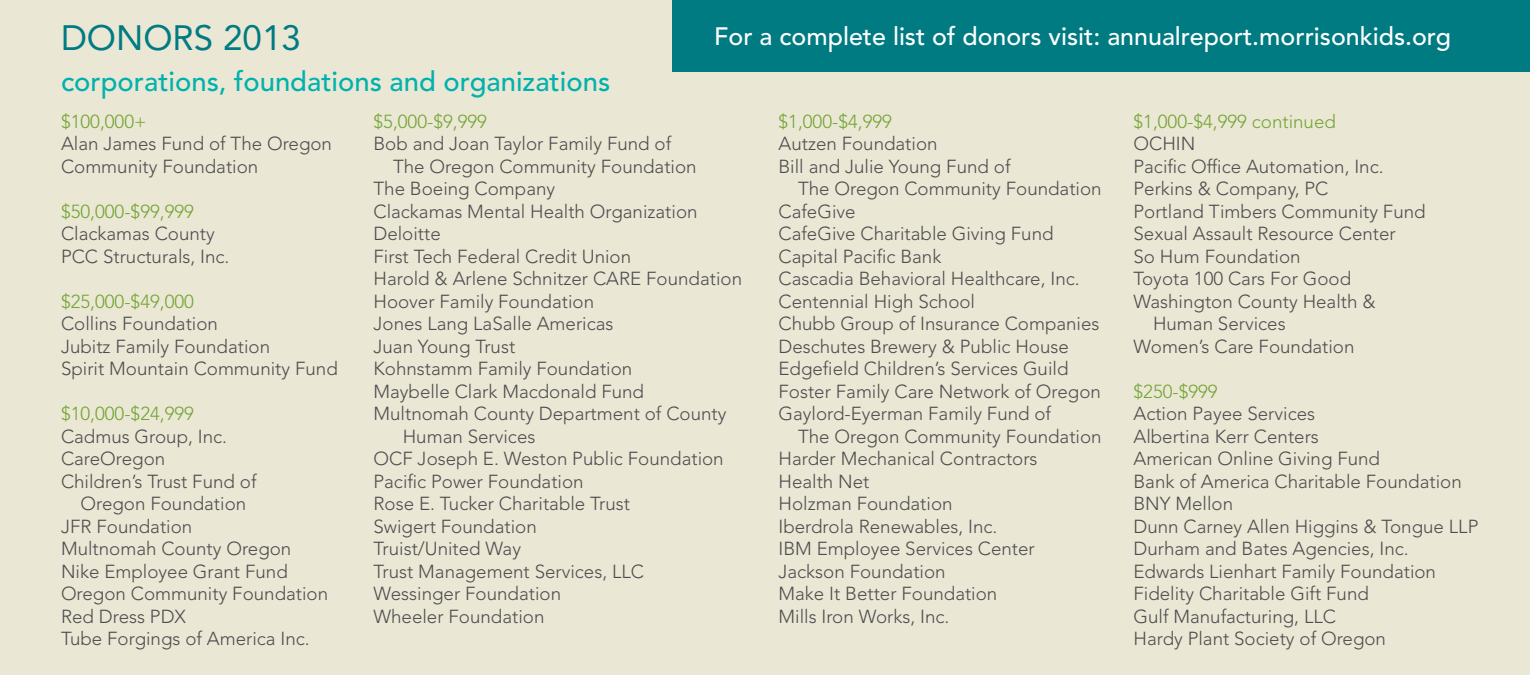
<style>
.page{position:relative;width:1530px;height:675px;background:#ebe7d5}
.page>*{position:absolute;margin:0;border:0;box-sizing:border-box;transform-origin:0 0}
.t1{font:35px "Avenir LT Std";color:#007b82}
.t2{font:500 27.5px "Avenir LT Std";color:#00b2ad}
.t3{font:500 25px "Avenir LT Std";color:#fff}
.t4{font:300 18.75px/22.5px "Avenir LT Std";color:#4d4d4f}
.t5{font:300 18.75px "Avenir LT Std";color:#73a534}
</style>
<div class="page">
<div style="left:672px;top:0;width:858px;height:72px;background:#007b82"></div>
<h1 class="t1" style="left:61px;top:18px;width:241px">DONORS 2013</h1>
<h3 class="t3" style="left:714px;top:22px;width:738px">For a complete list of donors visit: annualreport.morrisonkids.org</h3>
<h2 class="t2" style="left:61px;top:65px;width:551px">corporations, foundations and organizations</h2>
<p class="t5" style="left:61px;top:110px;width:87px">$100,000+</p>
<p class="t4" style="left:61px;top:133px;width:273px">Alan James Fund of The Oregon<br>Community Foundation</p>
<p class="t5" style="left:61px;top:200px;width:134px">$50,000-$99,999</p>
<p class="t4" style="left:61px;top:223px;width:170px">Clackamas County<br>PCC Structurals, Inc.</p>
<p class="t5" style="left:61px;top:290px;width:134px">$25,000-$49,000</p>
<p class="t4" style="left:61px;top:313px;width:278px">Collins Foundation<br>Jubitz Family Foundation<br>Spirit Mountain Community Fund</p>
<p class="t5" style="left:61px;top:403px;width:134px">$10,000-$24,999</p>
<p class="t4" style="left:61px;top:425px;width:168px">Cadmus Group, Inc.</p>
<p class="t4" style="left:61px;top:448px;width:106px">CareOregon</p>
<p class="t4" style="left:61px;top:470px;width:197px">Children’s Trust Fund of</p>
<p class="t4" style="left:81px;top:493px;width:167px">Oregon Foundation</p>
<p class="t4" style="left:61px;top:515px;width:133px">JFR Foundation</p>
<p class="t4" style="left:61px;top:538px;width:232px">Multnomah County Oregon</p>
<p class="t4" style="left:61px;top:560px;width:228px">Nike Employee Grant Fund</p>
<p class="t4" style="left:61px;top:583px;width:269px">Oregon Community Foundation</p>
<p class="t4" style="left:61px;top:605px;width:127px">Red Dress PDX</p>
<p class="t4" style="left:61px;top:628px;width:250px">Tube Forgings of America Inc.</p>
<p class="t5" style="left:374px;top:110px;width:115px">$5,000-$9,999</p>
<p class="t4" style="left:374px;top:133px;width:299px">Bob and Joan Taylor Family Fund of</p>
<p class="t4" style="left:393px;top:155px;width:305px">The Oregon Community Foundation</p>
<p class="t4" style="left:374px;top:178px;width:183px">The Boeing Company</p>
<p class="t4" style="left:374px;top:200px;width:326px">Clackamas Mental Health Organization</p>
<p class="t4" style="left:374px;top:223px;width:69px">Deloitte</p>
<p class="t4" style="left:374px;top:245px;width:259px">First Tech Federal Credit Union</p>
<p class="t4" style="left:374px;top:268px;width:370px">Harold &amp; Arlene Schnitzer CARE Foundation</p>
<p class="t4" style="left:374px;top:290px;width:222px">Hoover Family Foundation</p>
<p class="t4" style="left:374px;top:313px;width:242px">Jones Lang LaSalle Americas</p>
<p class="t4" style="left:374px;top:335px;width:143px">Juan Young Trust</p>
<p class="t4" style="left:374px;top:358px;width:260px">Kohnstamm Family Foundation</p>
<p class="t4" style="left:374px;top:380px;width:272px">Maybelle Clark Macdonald Fund</p>
<p class="t4" style="left:374px;top:403px;width:355px">Multnomah County Department of County</p>
<p class="t4" style="left:403px;top:425px;width:134px">Human Services</p>
<p class="t4" style="left:374px;top:448px;width:352px">OCF Joseph E. Weston Public Foundation</p>
<p class="t4" style="left:374px;top:470px;width:212px">Pacific Power Foundation</p>
<p class="t4" style="left:374px;top:493px;width:258px">Rose E. Tucker Charitable Trust</p>
<p class="t4" style="left:374px;top:515px;width:165px">Swigert Foundation</p>
<p class="t4" style="left:374px;top:538px;width:149px">Truist/United Way</p>
<p class="t4" style="left:374px;top:560px;width:272px">Trust Management Services, LLC</p>
<p class="t4" style="left:374px;top:583px;width:189px">Wessinger Foundation</p>
<p class="t4" style="left:374px;top:605px;width:172px">Wheeler Foundation</p>
<p class="t5" style="left:779px;top:110px;width:115px">$1,000-$4,999</p>
<p class="t4" style="left:779px;top:133px;width:161px">Autzen Foundation</p>
<p class="t4" style="left:779px;top:155px;width:234px">Bill and Julie Young Fund of</p>
<p class="t4" style="left:798px;top:178px;width:305px">The Oregon Community Foundation</p>
<p class="t4" style="left:779px;top:200px;width:79px">CafeGive</p>
<p class="t4" style="left:779px;top:223px;width:277px">CafeGive Charitable Giving Fund</p>
<p class="t4" style="left:779px;top:245px;width:164px">Capital Pacific Bank</p>
<p class="t4" style="left:779px;top:268px;width:303px">Cascadia Behavioral Healthcare, Inc.</p>
<p class="t4" style="left:779px;top:290px;width:198px">Centennial High School</p>
<p class="t4" style="left:779px;top:313px;width:323px">Chubb Group of Insurance Companies</p>
<p class="t4" style="left:779px;top:335px;width:292px">Deschutes Brewery &amp; Public House</p>
<p class="t4" style="left:779px;top:358px;width:291px">Edgefield Children’s Services Guild</p>
<p class="t4" style="left:779px;top:380px;width:324px">Foster Family Care Network of Oregon</p>
<p class="t4" style="left:779px;top:403px;width:274px">Gaylord-Eyerman Family Fund of</p>
<p class="t4" style="left:798px;top:425px;width:305px">The Oregon Community Foundation</p>
<p class="t4" style="left:779px;top:448px;width:261px">Harder Mechanical Contractors</p>
<p class="t4" style="left:779px;top:470px;width:92px">Health Net</p>
<p class="t4" style="left:779px;top:493px;width:176px">Holzman Foundation</p>
<p class="t4" style="left:779px;top:515px;width:220px">Iberdrola Renewables, Inc.</p>
<p class="t4" style="left:779px;top:538px;width:258px">IBM Employee Services Center</p>
<p class="t4" style="left:779px;top:560px;width:169px">Jackson Foundation</p>
<p class="t4" style="left:779px;top:583px;width:220px">Make It Better Foundation</p>
<p class="t4" style="left:779px;top:605px;width:172px">Mills Iron Works, Inc.</p>
<p class="t5" style="left:1133px;top:110px;width:204px">$1,000-$4,999 continued</p>
<p class="t4" style="left:1133px;top:133px;width:63px">OCHIN</p>
<p class="t4" style="left:1133px;top:155px;width:252px">Pacific Office Automation, Inc.</p>
<p class="t4" style="left:1133px;top:178px;width:196px">Perkins &amp; Company, PC</p>
<p class="t4" style="left:1133px;top:200px;width:294px">Portland Timbers Community Fund</p>
<p class="t4" style="left:1133px;top:223px;width:264px">Sexual Assault Resource Center</p>
<p class="t4" style="left:1133px;top:245px;width:169px">So Hum Foundation</p>
<p class="t4" style="left:1133px;top:268px;width:219px">Toyota 100 Cars For Good</p>
<p class="t4" style="left:1133px;top:290px;width:244px">Washington County Health &amp;</p>
<p class="t4" style="left:1153px;top:313px;width:134px">Human Services</p>
<p class="t4" style="left:1133px;top:335px;width:223px">Women’s Care Foundation</p>
<p class="t5" style="left:1133px;top:380px;width:86px">$250-$999</p>
<p class="t4" style="left:1133px;top:403px;width:346px">Action Payee Services<br>Albertina Kerr Centers<br>American Online Giving Fund<br>Bank of America Charitable Foundation<br>BNY Mellon<br>Dunn Carney Allen Higgins &amp; Tongue LLP<br>Durham and Bates Agencies, Inc.<br>Edwards Lienhart Family Foundation<br>Fidelity Charitable Gift Fund<br>Gulf Manufacturing, LLC<br>Hardy Plant Society of Oregon</p>
</div>
